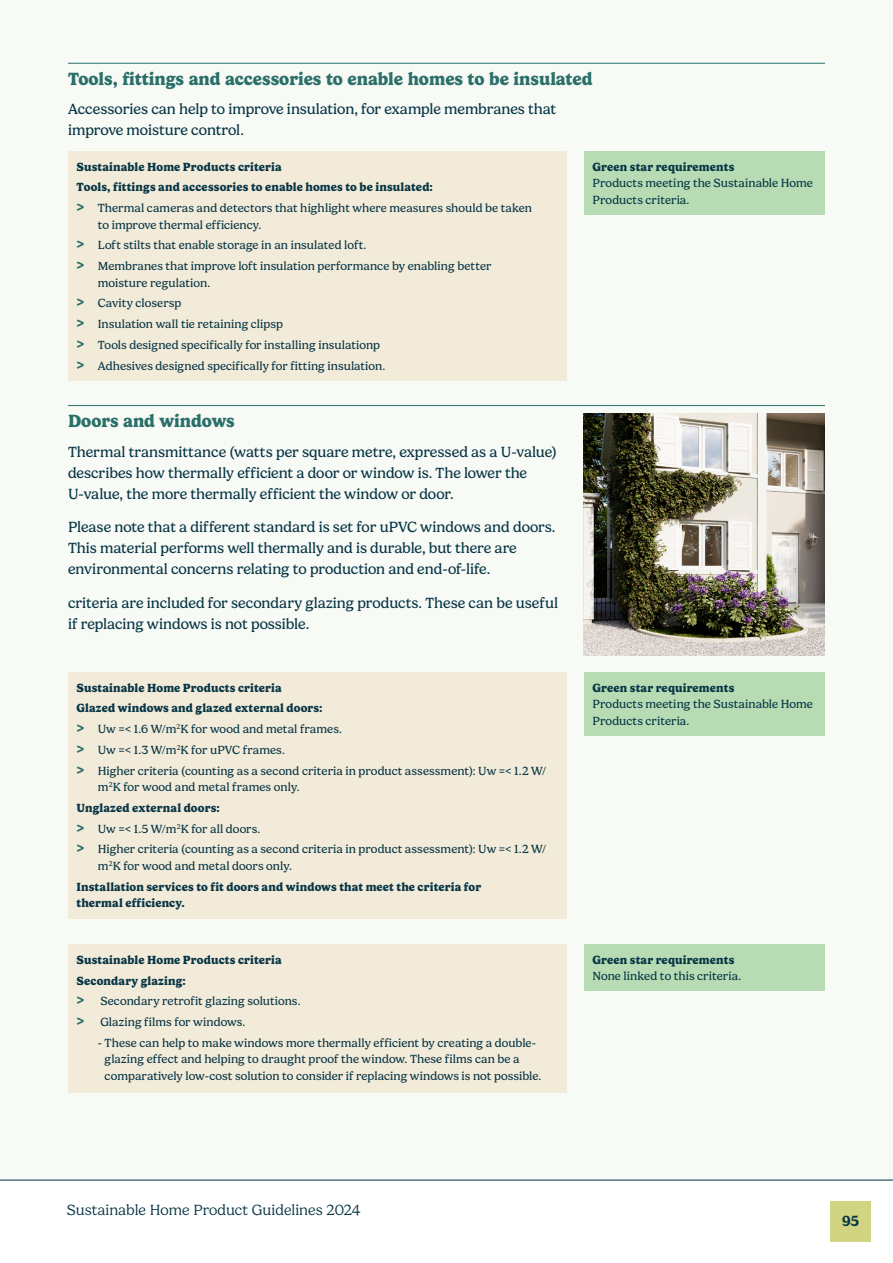
<style>
.page{position:relative;width:893px;height:1263px;background:#fff}
.page>*{position:absolute;margin:0;border:0;box-sizing:border-box;transform-origin:0 0}
.Heading{font:700 18px "Gelica";color:#2a6f69}
.Body_copy{font:15px/21px "Gelica";letter-spacing:-.005em;color:#083646}
.t1{font:300 15px "Gelica";color:#083646}
.t2{font:600 15px "Gelica";color:#083646}
.Smaller_SHP_and_Green_star_text{font:12px/16.5px "Gelica";letter-spacing:.005em;color:#083646}
.Smaller_SHP_and_Green_star_text-2{font:700 12px/16.5px "Gelica";letter-spacing:.01em;color:#083646}
.s1{font-weight:700;font-size:15px;color:#2a6f69}
.s2{font-weight:700}
</style>
<div class="page">
<div style="left:0;top:0;width:893px;height:1180px;background:#f8faf6"></div>
<hr style="left:68px;top:63px;width:757px;height:1px;background:#2a6f69">
<div style="left:68px;top:151px;width:499px;height:230px;background:#f3ebd9"></div>
<div style="left:584px;top:151px;width:241px;height:64px;background:#b7dcb4"></div>
<div style="left:584px;top:672px;width:241px;height:64px;background:#b7dcb4"></div>
<hr style="left:68px;top:405px;width:757px;height:1px;background:#2a6f69">
<img style="left:584px;top:414px;width:241px;height:242px">
<div style="left:68px;top:672px;width:499px;height:246px;background:#f3ebd9"></div>
<div style="left:68px;top:944px;width:499px;height:149px;background:#f3ebd9"></div>
<div style="left:584px;top:944px;width:241px;height:47px;background:#b7dcb4"></div>
<hr style="left:0;top:1180px;width:893px;height:1px;background:#083646">
<div style="left:830px;top:1201px;width:41px;height:41px;background:#d1d582"></div>
<p class="Heading" style="left:68px;top:68px;width:526px">Tools, fittings and accessories to enable homes to be insulated</p>
<p class="Body_copy" style="left:68px;top:99px;width:490px">Accessories can help to improve insulation, for example membranes that improve moisture control.</p>
<p class="Smaller_SHP_and_Green_star_text-2" style="left:77px;top:158px;width:207px">Sustainable Home Products criteria</p>
<p class="Smaller_SHP_and_Green_star_text-2" style="left:77px;top:179px;width:358px">Tools, fittings and accessories to enable homes to be insulated:</p>
<p class="Smaller_SHP_and_Green_star_text" style="left:98px;top:200px;width:436px;text-indent:-21px"><span class="s1">&gt;</span> Thermal cameras and detectors that highlight where measures should be taken to improve thermal efficiency.</p>
<p class="Smaller_SHP_and_Green_star_text" style="left:77px;top:237px;width:291px"><span class="s1">&gt;</span> Loft stilts that enable storage in an insulated loft.</p>
<p class="Smaller_SHP_and_Green_star_text" style="left:98px;top:258px;width:395px;text-indent:-21px"><span class="s1">&gt;</span> Membranes that improve loft insulation performance by enabling better moisture regulation.</p>
<p class="Smaller_SHP_and_Green_star_text" style="left:77px;top:295px;width:106px"><span class="s1">&gt;</span> Cavity closersp</p>
<p class="Smaller_SHP_and_Green_star_text" style="left:77px;top:316px;width:208px"><span class="s1">&gt;</span> Insulation wall tie retaining clipsp</p>
<p class="Smaller_SHP_and_Green_star_text" style="left:77px;top:337px;width:305px"><span class="s1">&gt;</span> Tools designed specifically for installing insulationp</p>
<p class="Smaller_SHP_and_Green_star_text" style="left:77px;top:358px;width:310px"><span class="s1">&gt;</span> Adhesives designed specifically for fitting insulation.</p>
<p class="Smaller_SHP_and_Green_star_text" style="left:592px;top:158px;width:222px"><span class="s2">Green star requirements<br></span>Products meeting the Sustainable Home<br>Products criteria.</p>
<p class="Heading" style="left:68px;top:411px;width:168px">Doors and windows</p>
<p class="Body_copy" style="left:68px;top:441px;width:490px">Thermal transmittance (watts per square metre, expressed as a U-value) describes how thermally efficient a door or window is. The lower the<br>U-value, the more thermally efficient the window or door.</p>
<p class="Body_copy" style="left:68px;top:517px;width:489px">Please note that a different standard is set for uPVC windows and doors.<br>This material performs well thermally and is durable, but there are environmental concerns relating to production and end-of-life.</p>
<p class="Body_copy" style="left:68px;top:593px;width:492px">criteria are included for secondary glazing products. These can be useful if replacing windows is not possible.</p>
<p class="Smaller_SHP_and_Green_star_text-2" style="left:77px;top:679px;width:207px">Sustainable Home Products criteria</p>
<p class="Smaller_SHP_and_Green_star_text-2" style="left:77px;top:700px;width:248px">Glazed windows and glazed external doors:</p>
<p class="Smaller_SHP_and_Green_star_text" style="left:77px;top:721px;width:267px"><span class="s1">&gt;</span> Uw =&lt; 1.6 W/m<sup>2</sup>K for wood and metal frames.</p>
<p class="Smaller_SHP_and_Green_star_text" style="left:77px;top:742px;width:210px"><span class="s1">&gt;</span> Uw =&lt; 1.3 W/m<sup>2</sup>K for uPVC frames.</p>
<p class="Smaller_SHP_and_Green_star_text" style="left:98px;top:762px;width:450px;text-indent:-21px"><span class="s1">&gt;</span> Higher criteria (counting as a second criteria in product assessment): Uw =&lt; 1.2 W/ m<sup>2</sup>K for wood and metal frames only.</p>
<p class="Smaller_SHP_and_Green_star_text-2" style="left:77px;top:799px;width:145px">Unglazed external doors:</p>
<p class="Smaller_SHP_and_Green_star_text" style="left:77px;top:820px;width:185px"><span class="s1">&gt;</span> Uw =&lt; 1.5 W/m<sup>2</sup>K for all doors.</p>
<p class="Smaller_SHP_and_Green_star_text" style="left:98px;top:841px;width:450px;text-indent:-21px"><span class="s1">&gt;</span> Higher criteria (counting as a second criteria in product assessment): Uw =&lt; 1.2 W/ m<sup>2</sup>K for wood and metal doors only.</p>
<p class="Smaller_SHP_and_Green_star_text-2" style="left:77px;top:878px;width:406px">Installation services to fit doors and windows that meet the criteria for thermal efficiency.</p>
<p class="Smaller_SHP_and_Green_star_text-2" style="left:77px;top:951px;width:207px">Sustainable Home Products criteria</p>
<p class="Smaller_SHP_and_Green_star_text-2" style="left:77px;top:972px;width:111px">Secondary glazing:</p>
<p class="Smaller_SHP_and_Green_star_text" style="left:77px;top:993px;width:226px"><span class="s1">&gt;</span> Secondary retrofit glazing solutions.</p>
<p class="Smaller_SHP_and_Green_star_text" style="left:77px;top:1014px;width:170px"><span class="s1">&gt;</span> Glazing films for windows.</p>
<p class="Smaller_SHP_and_Green_star_text" style="left:105px;top:1034px;width:438px;text-indent:-7px">- These can help to make windows more thermally efficient by creating a double&shy;glazing effect and helping to draught proof the window. These films can be a comparatively low-cost solution to consider if replacing windows is not possible.</p>
<p class="Smaller_SHP_and_Green_star_text" style="left:592px;top:679px;width:222px"><span class="s2">Green star requirements<br></span>Products meeting the Sustainable Home<br>Products criteria.</p>
<p class="Smaller_SHP_and_Green_star_text" style="left:592px;top:951px;width:150px"><span class="s2">Green star requirements<br></span>None linked to this criteria.</p>
<p class="t1" style="left:67px;top:1202px;width:295px">Sustainable Home Product Guidelines 2024</p>
<p class="t2" style="left:842px;top:1212px;width:19px">95</p>
</div>
